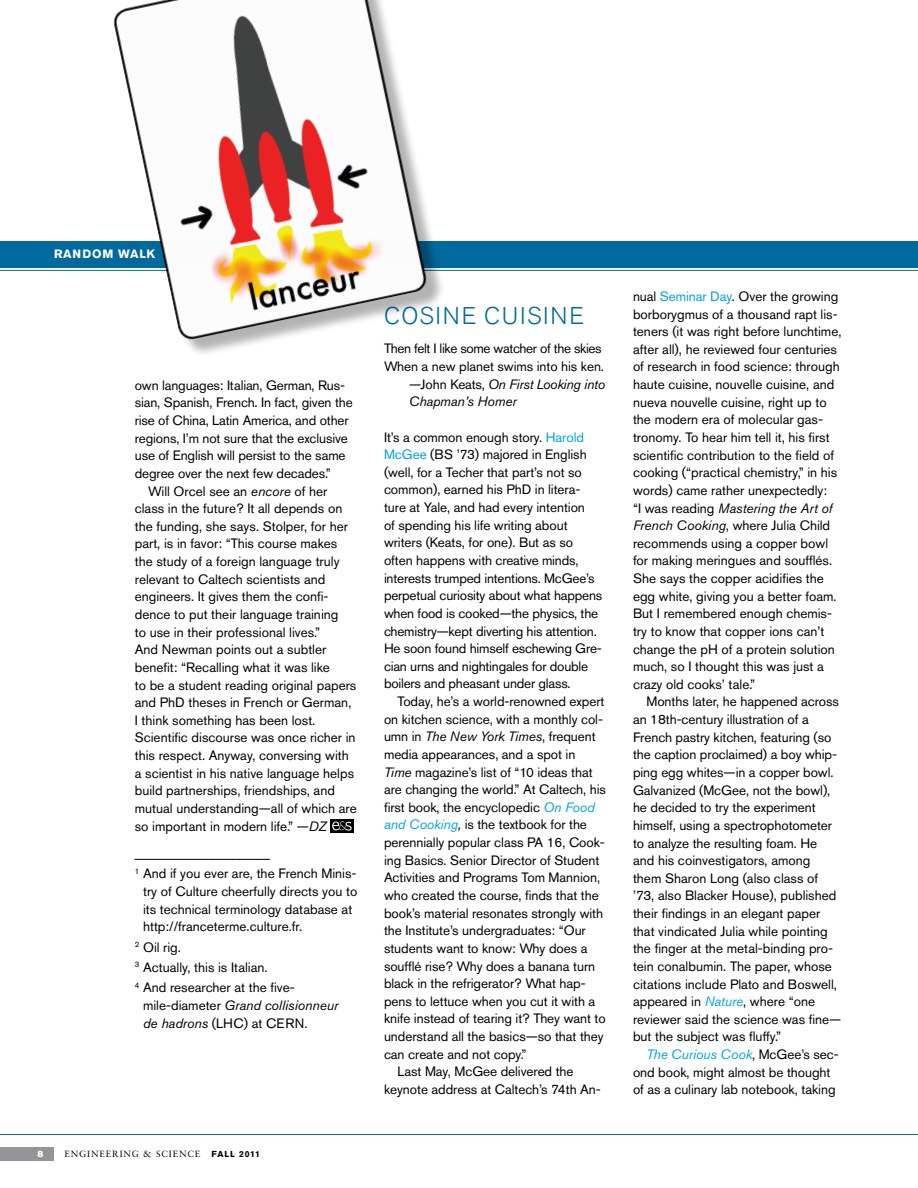
<style>
.page{position:relative;width:918px;height:1188px;background:#fff}
.page>*{position:absolute;margin:0;border:0;box-sizing:border-box;transform-origin:0 0}
.t1{font:300 24px "Akzidenz Grotesk Pro";letter-spacing:.08em;color:#006a9e}
.t2{font:13.5px/17.7px "Akzidenz Grotesk Pro";letter-spacing:-.005em;color:#000}
.t3{font:italic 13.5px/17.7px "Akzidenz Grotesk Pro";letter-spacing:-.005em;color:#000}
.t4{font:13.5px "Akzidenz Grotesk Pro";letter-spacing:-.025em;color:#000}
.t5{font:700 12px "Akzidenz Grotesk Pro";letter-spacing:.06em;color:#fff}
.t6{font:9px "Sabon LT Std";letter-spacing:.1em;color:#000}
.t7{font:9px "Akzidenz Grotesk Pro Super";color:#fff}
.s1{font-style:italic}
.s2{font-style:normal}
.s3{font-family:"Akzidenz Grotesk Pro";font-weight:700;font-size:8.7px}
.s4{color:#00a4e2}
.s5{font-style:italic;color:#00a4e2}
</style>
<div class="page">
<div style="left:0;top:1147px;width:54px;height:14px;background:#939598"></div>
<hr style="left:0;top:270px;width:918px;height:1px;background:#006a9e">
<div style="left:0;top:241px;width:918px;height:27px;background:#006a9e"></div>
<div style="left:330px;top:819px;width:24px;height:14px;background:#000"></div>
<svg style="left:332px;top:821px;width:20px;height:10px"></svg>
<hr style="left:0;top:1134px;width:918px;height:1px;background:#006a9e">
<div style="left:117px;top:0;width:328px;height:357px;background:#000;opacity:.3"></div>
<img style="left:110px;top:0;width:321px;height:342px">
<p class="t5" style="left:54px;top:246px;width:103px">RANDOM WALK</p>
<p class="t2" style="left:135px;top:376px;width:212px">own languages: Italian, German, Rus-</p>
<p class="t2" style="left:135px;top:394px;width:219px">sian, Spanish, French. In fact, given the</p>
<p class="t2" style="left:135px;top:411px;width:215px">rise of China, Latin America, and other</p>
<p class="t2" style="left:135px;top:429px;width:215px">regions, I’m not sure that the exclusive</p>
<p class="t2" style="left:135px;top:447px;width:212px">use of English will persist to the same</p>
<p class="t2" style="left:135px;top:464px;width:198px">degree over the next few decades.”</p>
<p class="t2" style="left:148px;top:482px;width:181px">Will Orcel see an <span class="s1">encore</span> of her</p>
<p class="t2" style="left:135px;top:500px;width:209px">class in the future? It all depends on</p>
<p class="t2" style="left:135px;top:517px;width:215px">the funding, she says. Stolper, for her</p>
<p class="t2" style="left:135px;top:535px;width:204px">part, is in favor: “This course makes</p>
<p class="t2" style="left:135px;top:552px;width:206px">the study of a foreign language truly</p>
<p class="t2" style="left:135px;top:570px;width:192px">relevant to Caltech scientists and</p>
<p class="t2" style="left:135px;top:588px;width:195px">engineers. It gives them the confi-</p>
<p class="t2" style="left:135px;top:605px;width:205px">dence to put their language training</p>
<p class="t2" style="left:135px;top:623px;width:187px">to use in their professional lives.”</p>
<p class="t2" style="left:135px;top:641px;width:193px">And Newman points out a subtler</p>
<p class="t2" style="left:135px;top:658px;width:197px">benefit: “Recalling what it was like</p>
<p class="t2" style="left:135px;top:676px;width:223px">to be a student reading original papers</p>
<p class="t2" style="left:135px;top:694px;width:218px">and PhD theses in French or German,</p>
<p class="t2" style="left:135px;top:711px;width:182px">I think something has been lost.</p>
<p class="t2" style="left:135px;top:729px;width:222px">Scientific discourse was once richer in</p>
<p class="t2" style="left:135px;top:746px;width:216px">this respect. Anyway, conversing with</p>
<p class="t2" style="left:135px;top:764px;width:221px">a scientist in his native language helps</p>
<p class="t2" style="left:135px;top:782px;width:202px">build partnerships, friendships, and</p>
<p class="t2" style="left:135px;top:799px;width:223px">mutual understanding—all of which are</p>
<p class="t2" style="left:135px;top:817px;width:193px">so important in modern life.” —<span class="s1">DZ</span></p>
<p class="t2" style="left:135px;top:841px;width:223px;line-height:21.8px">____________________<br><sup>1</sup> And if you ever are, the French Minis-</p>
<p class="t2" style="left:143px;top:882px;width:216px">try of Culture cheerfully directs you to its technical terminology database at http://franceterme.culture.fr.</p>
<p class="t2" style="left:135px;top:937px;width:162px;line-height:20.4px"><sup>2</sup> Oil rig.<br><sup>3</sup> Actually, this is Italian.<br><sup>4</sup> And researcher at the five-</p>
<p class="t3" style="left:143px;top:996px;width:197px"><span class="s2">mile-diameter</span> Grand collisionneur de hadrons <span class="s2">(LHC) at CER N.</span></p>
<p class="t7" style="left:38px;top:1148px;width:7px">8</p>
<p class="t6" style="left:64px;top:1149px;width:197px">ENGINEERING &amp; SCIENCE <span class="s3">FALL 2011</span></p>
<h1 class="t1" style="left:384px;top:300px;width:201px">COSINE CUISINE</h1>
<p class="t4" style="left:384px;top:340px;width:219px">Then felt I like some watcher of the skies</p>
<p class="t2" style="left:384px;top:357px;width:222px">When a new planet swims into his ken.</p>
<p class="t3" style="left:409px;top:375px;width:197px"><span class="s2">—John Keats,</span> On First Looking into</p>
<p class="t3" style="left:409px;top:393px;width:109px">Chapman’s Homer</p>
<p class="t2" style="left:384px;top:428px;width:220px">It’s a common enough story. <span class="s4">Harold McGee</span> (BS ’73) majored in English (well, for a Techer that part’s not so common), earned his PhD in litera&shy;ture at Yale, and had every intention<br>of spending his life writing about writers (Keats, for one). But as so often happens with creative minds, interests trumped intentions. McGee’s perpetual curiosity about what happens when food is cooked—the physics, the chemistry—kept diverting his attention.<br>He soon found himself eschewing Gre&shy;cian urns and nightingales for double boilers and pheasant under glass.</p>
<p class="t2" style="left:398px;top:692px;width:208px">Today, he’s a world-renowned expert</p>
<p class="t2" style="left:384px;top:710px;width:221px">on kitchen science, with a monthly col-</p>
<p class="t3" style="left:384px;top:728px;width:213px"><span class="s2">umn in</span> The New York Times<span class="s2">, frequent</span></p>
<p class="t2" style="left:384px;top:745px;width:193px">media appearances, and a spot in</p>
<p class="t2" style="left:384px;top:763px;width:210px"><span class="s1">Time</span> magazine’s list of “10 ideas that</p>
<p class="t2" style="left:384px;top:781px;width:224px">are changing the world.” At Caltech, his</p>
<p class="t2" style="left:384px;top:798px;width:212px">first book, the encyclopedic <span class="s5">On Food</span></p>
<p class="t2" style="left:384px;top:816px;width:205px"><span class="s5">and Cooking</span><span class="s1">,</span> is the textbook for the</p>
<p class="t2" style="left:384px;top:833px;width:222px">perennially popular class PA 16, Cook-</p>
<p class="t2" style="left:384px;top:851px;width:217px">ing Basics. Senior Director of Student</p>
<p class="t2" style="left:384px;top:869px;width:218px">Activities and Programs Tom Mannion,</p>
<p class="t2" style="left:384px;top:886px;width:216px">who created the course, finds that the</p>
<p class="t2" style="left:384px;top:904px;width:221px">book’s material resonates strongly with</p>
<p class="t2" style="left:384px;top:922px;width:203px">the Institute’s undergraduates: “Our</p>
<p class="t2" style="left:384px;top:939px;width:205px">students want to know: Why does a</p>
<p class="t2" style="left:384px;top:957px;width:213px">soufflé rise? Why does a banana turn</p>
<p class="t2" style="left:384px;top:975px;width:203px">black in the refrigerator? What hap-</p>
<p class="t2" style="left:384px;top:992px;width:213px">pens to lettuce when you cut it with a</p>
<p class="t2" style="left:384px;top:1010px;width:223px">knife instead of tearing it? They want to</p>
<p class="t2" style="left:384px;top:1027px;width:221px">understand all the basics—so that they</p>
<p class="t2" style="left:384px;top:1045px;width:144px">can create and not copy.”</p>
<p class="t2" style="left:398px;top:1063px;width:178px">Last May, McGee delivered the</p>
<p class="t2" style="left:384px;top:1080px;width:218px">keynote address at Caltech’s 74th An-</p>
<p class="t2" style="left:633px;top:287px;width:210px">nual <span class="s4">Seminar Day</span>. Over the growing borborygmus of a thousand rapt lis&shy;teners (it was right before lunchtime, after all), he reviewed four centuries of research in food science: through haute cuisine, nouvelle cuisine, and nueva nouvelle cuisine, right up to the modern era of molecular gas&shy;tronomy. To hear him tell it, his first scientific contribution to the field of cooking (“practical chemistry,” in his words) came rather unexpectedly:<br>“I was reading <span class="s1">Mastering the Art of French Cooking</span>, where Julia Child recommends using a copper bowl for making meringues and soufflés.<br>She says the copper acidifies the egg white, giving you a better foam.<br>But I remembered enough chemis&shy;try to know that copper ions can’t change the pH of a protein solution much, so I thought this was just a crazy old cooks’ tale.”</p>
<p class="t2" style="left:633px;top:693px;width:210px;text-indent:14px">Months later, he happened across an 18th-century illustration of a French pastry kitchen, featuring (so the caption proclaimed) a boy whip&shy;ping egg whites—in a copper bowl.<br>Galvanized (McGee, not the bowl), he decided to try the experiment himself, using a spectrophotometer to analyze the resulting foam. H e and his coinvestigators, among them Sharon Long (also class of ’73, also Blacker House), published their findings in an elegant paper that vindicated Julia while pointing the finger at the metal-binding pro&shy;tein conalbumin. The paper, whose citations include Plato and Boswell, appeared in <span class="s5">Nature</span>, where “one reviewer said the science was fine— but the subject was fluffy.”</p>
<p class="t2" style="left:633px;top:1045px;width:207px;text-indent:14px"><span class="s5">The Curious Cook</span>, McGee’s sec&shy;ond book, might almost be thought of as a culinary lab notebook, taking</p>
</div>
